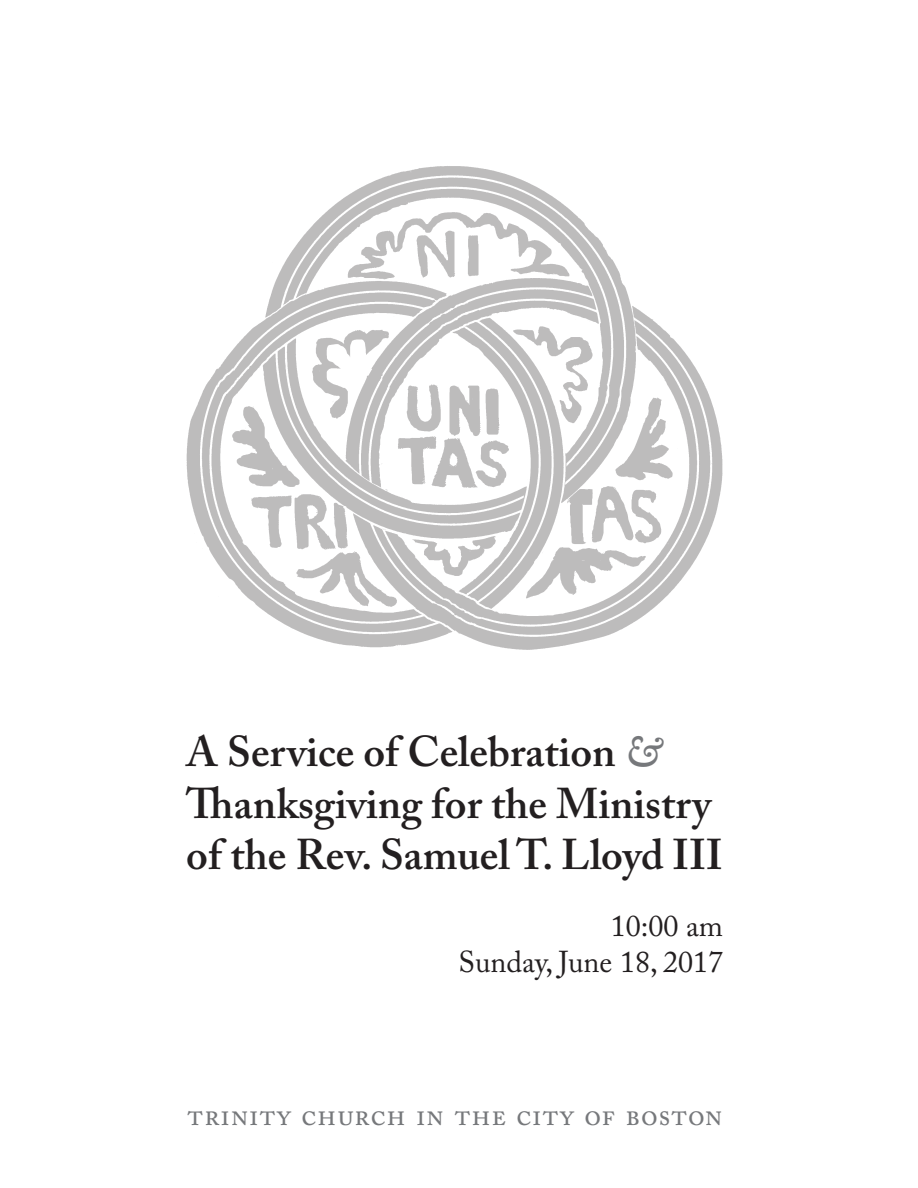
<style>
.page{position:relative;width:918px;height:1188px;background:#fff}
.page>*{position:absolute;margin:0;border:0;box-sizing:border-box;transform-origin:0 0}
.t1{font:600 42.75px/51.3px "Adobe Caslon Pro";color:#231f20}
.t2{font:30px "Adobe Caslon Pro";letter-spacing:.02em;color:#76787b}
.t3{font:30px/36px "Adobe Caslon Pro";color:#231f20;text-align:right}
.s1{font-style:italic;color:#76787b}
</style>
<div class="page">
<img style="left:186px;top:166px;width:537px;height:484px">
<p class="t1" style="left:186px;top:726px;width:538px">A Service of Celebration <span class="s1">&amp;<br></span>Thanksgiving for the Ministry of the Rev. Samuel T. Lloyd III</p>
<p class="t3" style="left:459px;top:908px;width:266px">10:00 am<br>Sunday, June 18, 2017</p>
<p class="t2" style="left:187px;top:1098px;width:537px">Trinity Church in the City of Boston</p>
</div>
